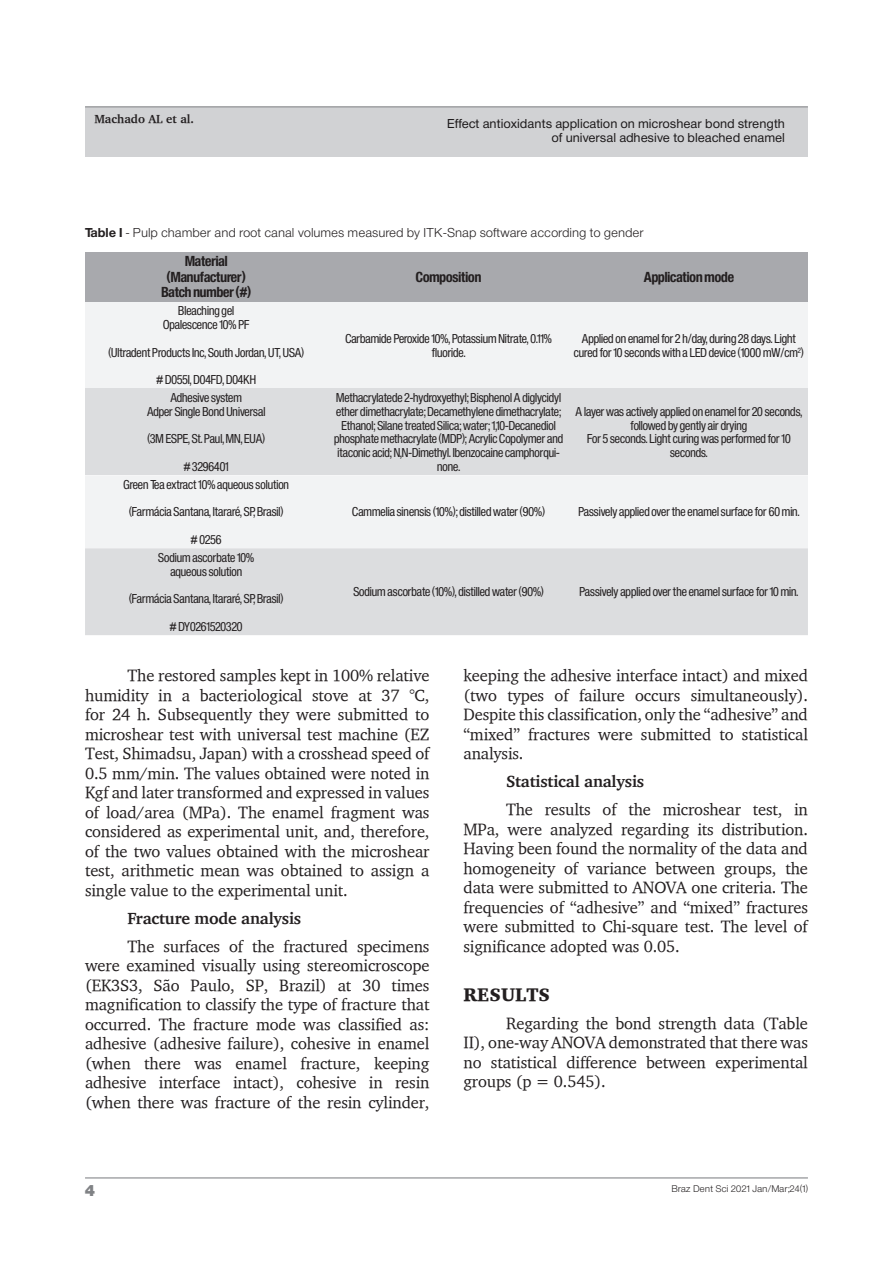
<style>
.page{position:relative;width:893px;height:1263px;background:#fff}
.page>*{position:absolute;margin:0;border:0;box-sizing:border-box;transform-origin:0 0}
.t1{font:900 18.75px "Charter";color:#231f20}
.t2{font:16.5px/19.5px "Charter";letter-spacing:-.01em;color:#231f20;text-align:justify}
.t3{font:700 16.5px "Charter";letter-spacing:-.01em;color:#231f20}
.t4{font:15px "Sh Europa Nr 2 Ultra";color:#808285}
.t5{font:700 13.5px/15.6px "Sh Europa Nr 2 Con";color:#231f20;text-align:center}
.t6{font:12px/13.8px "Sh Europa Nr 2 Con";color:#231f20;text-align:center}
.t7{font:12px/14.4px "Sh Europa Nr 2";letter-spacing:.05em;color:#231f20;text-align:right}
.t8{font:12px "Sh Europa Nr 2 Light";letter-spacing:.05em;color:#231f20}
.t9{font:700 12px "Charter";color:#231f20}
.t10{font:9px "Sh Europa Nr 2 Light";letter-spacing:.05em;color:#231f20}
.s1{font-family:"Sh Europa Nr 2";font-weight:700}
.s2{font-family:"Arial"}
</style>
<div class="page">
<div style="left:85px;top:107px;width:723px;height:50px;background:#d1d2d4"></div>
<hr style="left:85px;top:106px;width:723px;height:1px;background:#808285">
<hr style="left:85px;top:1177px;width:723px;height:1px;background:#808285">
<div style="left:85px;top:252px;width:242px;height:50px;background:#a8a9ad"></div>
<div style="left:327px;top:252px;width:243px;height:50px;background:#a8a9ad"></div>
<div style="left:570px;top:252px;width:238px;height:50px;background:#a8a9ad"></div>
<div style="left:85px;top:302px;width:242px;height:86px;background:#f2f3f4"></div>
<div style="left:327px;top:302px;width:243px;height:86px;background:#f2f3f4"></div>
<div style="left:570px;top:302px;width:238px;height:86px;background:#f2f3f4"></div>
<div style="left:85px;top:388px;width:242px;height:87px;background:#dcdddf"></div>
<div style="left:327px;top:388px;width:243px;height:87px;background:#dcdddf"></div>
<div style="left:570px;top:388px;width:238px;height:87px;background:#dcdddf"></div>
<div style="left:85px;top:476px;width:723px;height:72px;background:#f2f3f4"></div>
<div style="left:85px;top:548px;width:723px;height:87px;background:#dcdddf"></div>
<p class="t9" style="left:94px;top:111px;width:101px">Machado AL et al.</p>
<p class="t7" style="left:447px;top:116px;width:339px">Effect antioxidants application on microshear bond strength of universal adhesive to bleached enamel</p>
<p class="t8" style="left:85px;top:225px;width:560px"><span class="s1">Table I</span> - Pulp chamber and root canal volumes measured by ITK-Snap software according to gender</p>
<p class="t5" style="left:161px;top:254px;width:91px">Material (Manufacturer)<br>Batch number (<span class="s2">#</span>)</p>
<p class="t5" style="left:416px;top:269px;width:67px">Composition</p>
<p class="t5" style="left:644px;top:269px;width:92px">Application mode</p>
<p class="t6" style="left:163px;top:304px;width:88px">Bleaching gel<br>Opalescence 10% PF</p>
<p class="t6" style="left:108px;top:345px;width:197px">(Ultradent Products Inc, South Jordan, UT, USA)</p>
<p class="t6" style="left:156px;top:373px;width:101px"><span class="s2">#</span> D055I, D04FD, D04KH</p>
<p class="t6" style="left:147px;top:391px;width:120px">Adhesive system<br>Adper Single Bond Universal</p>
<p class="t6" style="left:147px;top:432px;width:119px">(3M ESPE, St. Paul, MN, EUA)</p>
<p class="t6" style="left:184px;top:460px;width:47px"><span class="s2">#</span> 3296401</p>
<p class="t6" style="left:123px;top:478px;width:167px">Green Tea extract 10% aqueous solution</p>
<p class="t6" style="left:129px;top:505px;width:156px">(Farmácia Santana, Itararé, SP, Brasil)</p>
<p class="t6" style="left:191px;top:533px;width:32px"><span class="s2">#</span> 0256</p>
<p class="t6" style="left:158px;top:551px;width:97px">Sodium ascorbate 10% aqueous solution</p>
<p class="t6" style="left:129px;top:592px;width:156px">(Farmácia Santana, Itararé, SP, Brasil)</p>
<p class="t6" style="left:170px;top:620px;width:74px"><span class="s2">#</span> DY0261520320</p>
<p class="t6" style="left:345px;top:332px;width:208px">Carbamide Peroxide 10%, Potassium Nitrate, 0.11% fluoride.</p>
<p class="t6" style="left:574px;top:332px;width:231px">Applied on enamel for 2 h/day, during 28 days. Light cured for 10 seconds with a LED device (1000 mW/cm<sup>2</sup>)</p>
<p class="t6" style="left:334px;top:391px;width:231px">Methacrylatede 2-hydroxyethyl; Bisphenol A diglycidyl ether dimethacrylate; Decamethylene dimethacrylate; Ethanol; Silane treated Silica; water; 1,10-Decanediol phosphate methacrylate (MDP); Acrylic Copolymer and itaconic acid; N,N-Dimethyl. Ibenzocaine camphorqui&shy;none.</p>
<p class="t6" style="left:576px;top:405px;width:228px">A layer was actively applied on enamel for 20 seconds, followed by gently air drying<br>For 5 seconds. Light curing was performed for 10 seconds.</p>
<p class="t6" style="left:352px;top:505px;width:194px">Cammelia sinensis (10%); distilled water (90%)</p>
<p class="t6" style="left:578px;top:505px;width:222px">Passively applied over the enamel surface for 60 min.</p>
<p class="t6" style="left:353px;top:585px;width:192px">Sodium ascorbate (10%), distilled water (90%)</p>
<p class="t6" style="left:579px;top:585px;width:220px">Passively applied over the enamel surface for 10 min.</p>
<p class="t2" style="left:85px;top:665px;width:346px;text-indent:43px">The restored samples kept in 100% relative humidity in a bacteriological stove at 37 °C, for 24 h. Subsequently they were submitted to microshear test with universal test machine (EZ Test, Shimadsu, Japan) with a crosshead speed of 0.5 mm/min. The values obtained were noted in Kgf and later transformed and expressed in values of load/area (MPa). The enamel fragment was considered as experimental unit, and, therefore, of the two values obtained with the microshear test, arithmetic mean was obtained to assign a single value to the experimental unit.</p>
<p class="t3" style="left:128px;top:904px;width:175px">Fracture mode analysis</p>
<p class="t2" style="left:85px;top:936px;width:346px;text-indent:43px">The surfaces of the fractured specimens were examined visually using stereomicroscope (EK3S3, São Paulo, SP, Brazil) at 30 times magnification to classify the type of fracture that occurred. The fracture mode was classified as: adhesive (adhesive failure), cohesive in enamel (when there was enamel fracture, keeping adhesive interface intact), cohesive in resin (when there was fracture of the resin cylinder,</p>
<p class="t2" style="left:463px;top:665px;width:346px">keeping the adhesive interface intact) and mixed (two types of failure occurs simultaneously).<br>Despite this classification, only the “adhesive” and “mixed” fractures were submitted to statistical analysis.</p>
<p class="t3" style="left:506px;top:767px;width:140px">Statistical analysis</p>
<p class="t2" style="left:463px;top:799px;width:346px;text-indent:43px">The results of the microshear test, in MPa, were analyzed regarding its distribution.<br>Having been found the normality of the data and homogeneity of variance between groups, the data were submitted to ANOVA one criteria. The frequencies of “adhesive” and “mixed” fractures were submitted to Chi-square test. The level of significance adopted was 0.05.</p>
<p class="t1" style="left:463px;top:982px;width:88px">RESULTS</p>
<p class="t2" style="left:463px;top:1013px;width:346px;text-indent:43px">Regarding the bond strength data (Table II), one-way ANOVA demonstrated that there was no statistical difference between experimental groups (p = 0.545).</p>
<p class="t4" style="left:85px;top:1182px;width:11px">4</p>
<p class="t10" style="left:672px;top:1183px;width:138px">Braz Dent Sci 2021 Jan/Mar;24(1)</p>
</div>
